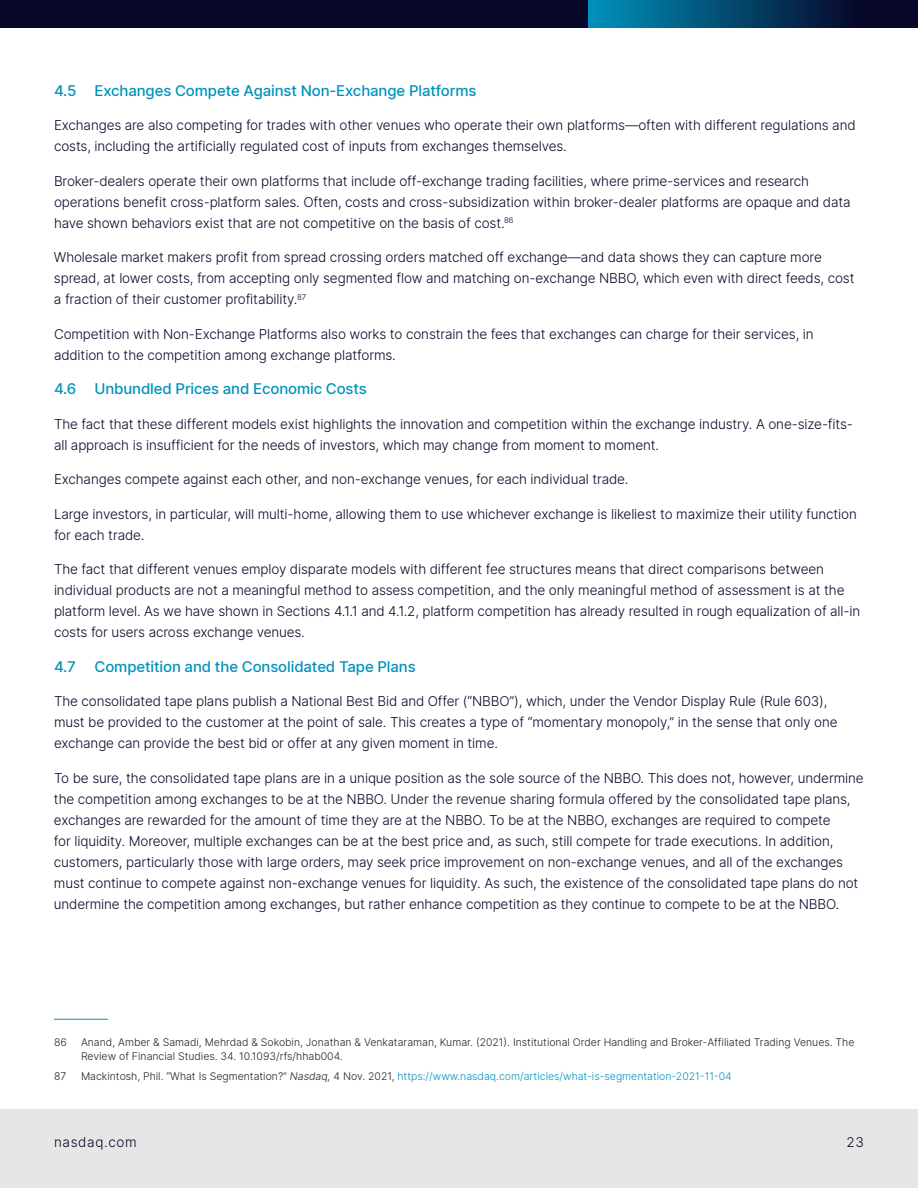
<style>
.page{position:relative;width:918px;height:1188px;background:#fff}
.page>*{position:absolute;margin:0;border:0;box-sizing:border-box;transform-origin:0 0}
.t1{font:500 15px "Inter";letter-spacing:-.01em;color:#0092bc}
.t2{font:300 13.5px/21px "Inter";letter-spacing:-.01em;color:#08082a}
.t3{font:300 13.5px "Inter";letter-spacing:.05em;color:#08082a}
.t4{font:300 10.5px/13.5px "Inter";color:#231f20}
.t5{font:300 10.5px "Inter";color:#0092bc}
.s1{color:#231f20}
.s2{font-style:italic;color:#231f20}
</style>
<div class="page">
<hr style="left:54px;top:1019px;width:54px;height:1px;background:#0092bc">
<div style="left:0;top:1109px;width:918px;height:79px;background:#e6e6e6"></div>
<div style="left:0;top:0;width:918px;height:28px;background:#08082a"></div>
<svg style="left:589px;top:0;width:249px;height:28px;background:#035178"></svg>
<p class="t1" style="left:54px;top:79px;width:424px">4.5 Exchanges Compete Against Non-Exchange Platforms</p>
<p class="t2" style="left:54px;top:114px;width:803px">Exchanges are also competing for trades with other venues who operate their own platforms—often with different regulations and costs, including the artificially regulated cost of inputs from exchanges themselves.</p>
<p class="t2" style="left:54px;top:170px;width:798px">Broker-dealers operate their own platforms that include off-exchange trading facilities, where prime-services and research operations benefit cross-platform sales. Often, costs and cross-subsidization within broker-dealer platforms are opaque and data have shown behaviors exist that are not competitive on the basis of cost.<sup>86</sup></p>
<p class="t2" style="left:54px;top:246px;width:802px">Wholesale market makers profit from spread crossing orders matched off exchange—and data shows they can capture more spread, at lower costs, from accepting only segmented flow and matching on-exchange NBBO, which even with direct feeds, cost a fraction of their customer profitability.<sup>87</sup></p>
<p class="t2" style="left:54px;top:323px;width:761px">Competition with Non-Exchange Platforms also works to constrain the fees that exchanges can charge for their services, in addition to the competition among exchange platforms.</p>
<p class="t1" style="left:54px;top:378px;width:314px">4.6 Unbundled Prices and Economic Costs</p>
<p class="t2" style="left:54px;top:413px;width:801px">The fact that these different models exist highlights the innovation and competition within the exchange industry. A one-size-fits&shy;all approach is insufficient for the needs of investors, which may change from moment to moment.</p>
<p class="t2" style="left:54px;top:468px;width:576px">Exchanges compete against each other, and non-exchange venues, for each individual trade.</p>
<p class="t2" style="left:54px;top:503px;width:804px">Large investors, in particular, will multi-home, allowing them to use whichever exchange is likeliest to maximize their utility function for each trade.</p>
<p class="t2" style="left:54px;top:558px;width:808px">The fact that different venues employ disparate models with different fee structures means that direct comparisons between individual products are not a meaningful method to assess competition, and the only meaningful method of assessment is at the platform level. As we have shown in Sections 4.1.1 and 4.1.2, platform competition has already resulted in rough equalization of all-in costs for users across exchange venues.</p>
<p class="t1" style="left:54px;top:655px;width:363px">4.7 Competition and the Consolidated Tape Plans</p>
<p class="t2" style="left:54px;top:690px;width:785px">The consolidated tape plans publish a National Best Bid and Offer (“NBBO”), which, under the Vendor Display Rule (Rule 603), must be provided to the customer at the point of sale. This creates a type of “momentary monopoly,” in the sense that only one exchange can provide the best bid or offer at any given moment in time.</p>
<p class="t2" style="left:54px;top:767px;width:811px">To be sure, the consolidated tape plans are in a unique position as the sole source of the NBBO. This does not, however, undermine the competition among exchanges to be at the NBBO. Under the revenue sharing formula offered by the consolidated tape plans, exchanges are rewarded for the amount of time they are at the NBBO. To be at the NBBO, exchanges are required to compete<br>for liquidity. Moreover, multiple exchanges can be at the best price and, as such, still compete for trade executions. In addition, customers, particularly those with large orders, may seek price improvement on non-exchange venues, and all of the exchanges must continue to compete against non-exchange venues for liquidity. As such, the existence of the consolidated tape plans do not undermine the competition among exchanges, but rather enhance competition as they continue to compete to be at the NBBO.</p>
<p class="t4" style="left:54px;top:1036px;width:14px">86</p>
<p class="t4" style="left:81px;top:1036px;width:775px">Anand, Amber &amp; Samadi, Mehrdad &amp; Sokobin, Jonathan &amp; Venkataraman, Kumar. (2021). Institutional Order Handling and Broker-Affiliated Trading Venues. The<br>Review of Financial Studies. 34. 10.1093/rfs/hhab004.</p>
<p class="t4" style="left:54px;top:1069px;width:14px">87</p>
<p class="t5" style="left:81px;top:1069px;width:652px"><span class="s1">Mackintosh, Phil. “What Is Segmentation?”</span> <span class="s2">Nasdaq,</span> <span class="s1">4 Nov. 2021,</span> https://www.nasdaq.com/articles/what-is-segmentation-2021-11-04</p>
<p class="t3" style="left:54px;top:1133px;width:84px">nasdaq.com</p>
<p class="t2" style="left:847px;top:1132px;width:19px">23</p>
</div>
